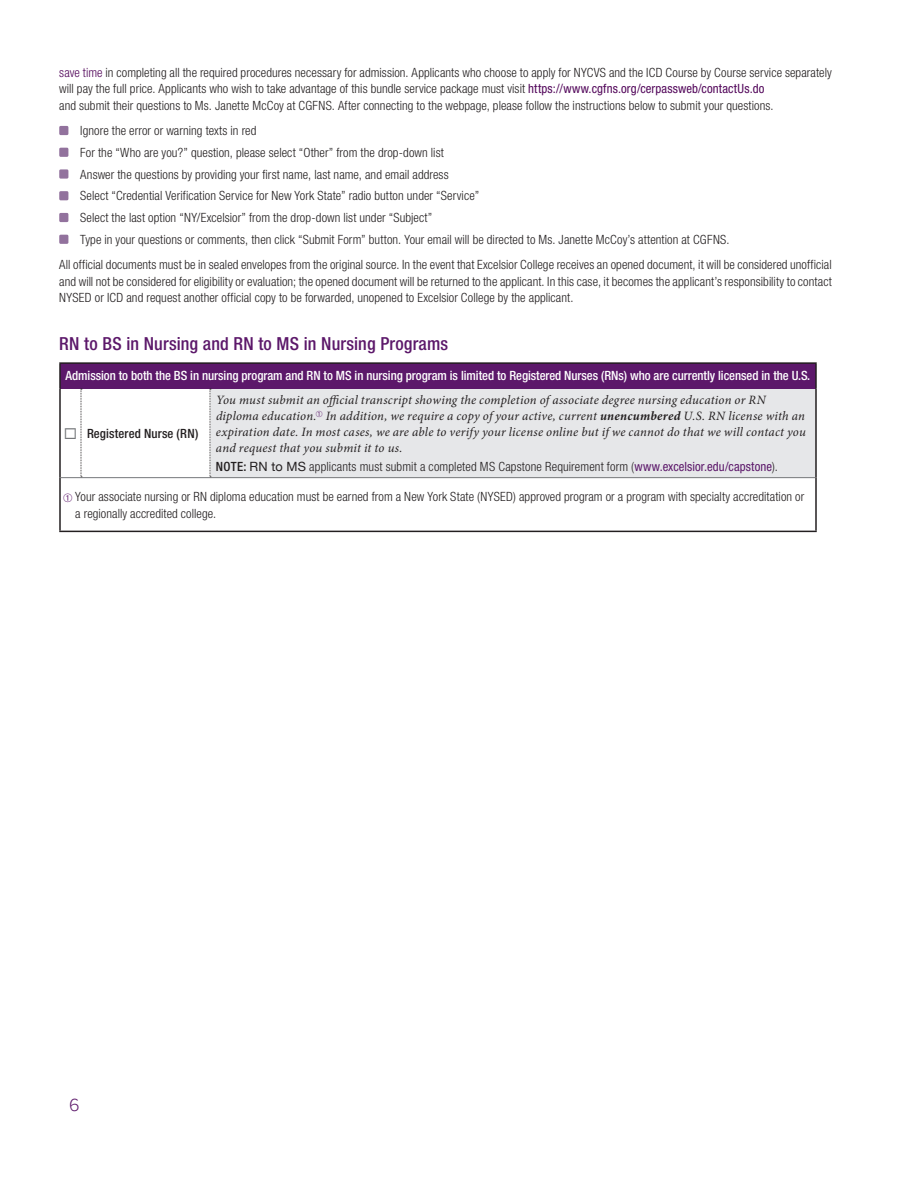
<style>
.page{position:relative;width:918px;height:1188px;background:#fff}
.page>*{position:absolute;margin:0;border:0;box-sizing:border-box;transform-origin:0 0}
.Level_2{font:500 condensed 18px "Helvetica Neue LT Std";letter-spacing:.01em;color:#5c186a}
.t1{font:300 18px "Proxima Nova";color:#5c186a}
.body_indented_-_inst{font:300 condensed 12.75px/16.5px "Helvetica Neue LT Std";letter-spacing:.005em;color:#231f20}
.body_no_indent_-_ins{font:300 condensed 12.75px "Helvetica Neue LT Std";letter-spacing:.005em;color:#231f20}
.Concentration_Area_o{font:italic 12.75px/15.8px "Minion Pro";letter-spacing:.015em;color:#231f20}
.Level_1{font:300 condensed 12.75px/16.5px "Helvetica Neue LT Std";letter-spacing:.005em;color:#231f20}
.Level_1-2{font:500 condensed 12.75px "Helvetica Neue LT Std";letter-spacing:-.005em;color:#fff}
.Concentration_Area_o-2{font:300 condensed 12.75px "Helvetica Neue LT Std";letter-spacing:.01em;color:#231f20}
.Level_1-3{font:500 condensed 12.75px "Helvetica Neue LT Std";letter-spacing:.01em;color:#231f20}
.s1{color:#53085b}
.s2{font-weight:400;color:#53085b}
.s3{font-weight:700}
.s4{font-weight:500}
.s5{font-family:"Helvetica Neue";font-weight:400;font-stretch:normal}
.s6{font-weight:400;color:#5c186a}
.s7{color:#5c186a}
</style>
<div class="page">
<div style="left:59px;top:126px;width:9px;height:9px;background:#92729d;border-radius:2px"></div>
<div style="left:59px;top:148px;width:9px;height:9px;background:#92729d;border-radius:2px"></div>
<div style="left:59px;top:169px;width:9px;height:10px;background:#92729d;border-radius:2px"></div>
<div style="left:59px;top:191px;width:9px;height:9px;background:#92729d;border-radius:2px"></div>
<div style="left:59px;top:213px;width:9px;height:9px;background:#92729d;border-radius:2px"></div>
<div style="left:59px;top:235px;width:9px;height:9px;background:#92729d;border-radius:2px"></div>
<div style="left:60px;top:363px;width:756px;height:26px;background:#5c186a"></div>
<div style="left:210px;top:389px;width:606px;height:89px;background:#e6e7e9"></div>
<svg style="left:59px;top:531px;width:22px;height:1px"></svg>
<hr style="left:81px;top:531px;width:129px;height:1px;background:#231f20">
<hr style="left:210px;top:531px;width:607px;height:1px;background:#231f20">
<svg style="left:210px;top:389px;width:1px;height:88px"></svg>
<hr style="left:59px;top:362px;width:22px;height:2px;background:#231f20">
<hr style="left:59px;top:364px;width:2px;height:25px;background:#231f20">
<hr style="left:81px;top:362px;width:129px;height:2px;background:#231f20">
<hr style="left:210px;top:362px;width:607px;height:2px;background:#231f20">
<hr style="left:815px;top:364px;width:2px;height:25px;background:#231f20">
<hr style="left:59px;top:389px;width:2px;height:89px;background:#231f20">
<hr style="left:815px;top:389px;width:2px;height:89px;background:#231f20">
<hr style="left:59px;top:478px;width:2px;height:53px;background:#231f20">
<hr style="left:815px;top:478px;width:2px;height:53px;background:#231f20">
<hr style="left:81px;top:477px;width:129px;height:1px;background:#76787b">
<hr style="left:210px;top:477px;width:605px;height:1px;background:#76787b">
<svg style="left:61px;top:389px;width:21px;height:89px"></svg>
<p class="body_indented_-_inst" style="left:59px;top:64px;width:774px"><span class="s1">save time</span> in completing all the required procedures necessary for admission. Applicants who choose to apply for NYCVS and the ICD Course by Course service separately will pay the full price. Applicants who wish to take advantage of this bundle service package must visit <span class="s2">https://www.cgfns.org/cerpassweb/contactUs.do</span></p>
<p class="body_no_indent_-_ins" style="left:59px;top:98px;width:716px">and submit their questions to Ms. Janette McCoy at CGFNS. After connecting to the webpage, please follow the instructions below to submit your questions.</p>
<p class="body_no_indent_-_ins" style="left:80px;top:123px;width:178px">Ignore the error or warning texts in red</p>
<p class="body_no_indent_-_ins" style="left:80px;top:145px;width:365px">For the “Who are you?” question, please select “Other” from the drop-down list</p>
<p class="body_no_indent_-_ins" style="left:80px;top:167px;width:370px">Answer the questions by providing your first name, last name, and email address</p>
<p class="body_no_indent_-_ins" style="left:80px;top:189px;width:400px">Select “Credential Verification Service for New York State” radio button under “Service”</p>
<p class="body_no_indent_-_ins" style="left:80px;top:210px;width:354px">Select the last option “NY/Excelsior” from the drop-down list under “Subject”</p>
<p class="body_no_indent_-_ins" style="left:80px;top:232px;width:651px">Type in your questions or comments, then click “Submit Form” button. Your email will be directed to Ms. Janette McCoy’s attention at CGFNS.</p>
<p class="body_indented_-_inst" style="left:59px;top:256px;width:774px;text-align:justify">All official documents must be in sealed envelopes from the original source. In the event that Excelsior College receives an opened document, it will be considered unofficial and will not be considered for eligibility or evaluation; the opened document will be returned to the applicant. In this case, it becomes the applicant’s responsibility to contact NYSED or ICD and request another official copy to be forwarded, unopened to Excelsior College by the applicant.</p>
<p class="Level_2" style="left:59px;top:333px;width:390px">RN to BS in Nursing and RN to MS in Nursing Programs</p>
<p class="Level_1-2" style="left:66px;top:368px;width:746px">Admission to both the BS in nursing program and RN to MS in nursing program is limited to Registered Nurses (RNs) who are currently licensed in the U.S.</p>
<p class="Concentration_Area_o" style="left:216px;top:392px;width:591px">You must submit an official transcript showing the completion of associate degree nursing education or RN diploma education.<sup>➀</sup> In addition, we require a copy of your active, current <span class="s3">unencumbered</span> U.S. RN license with an expiration date. In most cases, we are able to verify your license online but if we cannot do that we will contact you and request that you submit it to us.</p>
<p class="Concentration_Area_o-2" style="left:216px;top:459px;width:563px"><span class="s4">NOTE:</span> <span class="s5">RN to MS</span> applicants must submit a completed MS Capstone Requirement form (<span class="s6">www.excelsior.edu/capstone</span>).</p>
<p class="Level_1" style="left:75px;top:488px;width:731px;text-indent:-12px"><span class="s7">➀</span> Your associate nursing or RN diploma education must be earned from a New York State (NYSED) approved program or a program with specialty accreditation or a regionally accredited college.</p>
<p class="Level_1-3" style="left:87px;top:426px;width:113px">Registered Nurse (RN)</p>
<h1 class="t1" style="left:69px;top:1092px;width:12px">6</h1>
</div>
